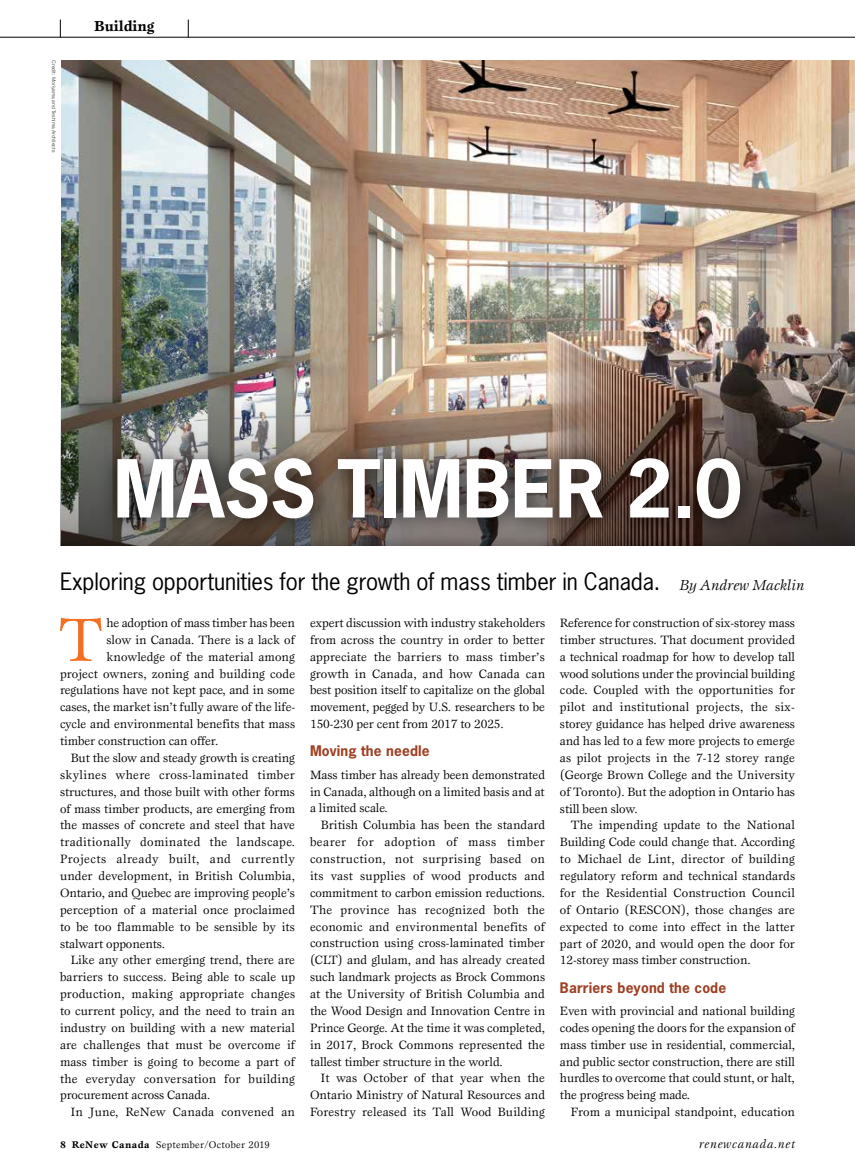
<style>
.page{position:relative;width:855px;height:1170px;background:#fff}
.page>*{position:absolute;margin:0;border:0;box-sizing:border-box;transform-origin:0 0}
.t1{font:700 75px "News Gothic";letter-spacing:-.005em;color:#fff}
.t2{font:63.12px "Esprit";color:#f36f21}
.t3{font:22.5px "News Gothic";letter-spacing:-.005em;color:#000}
.t4{font:700 15px "Esprit";letter-spacing:-.005em;color:#000}
.t5{font:700 13.75px "News Gothic";letter-spacing:.01em;color:#9e4022}
.t6{font:12.5px/16.9px "Esprit";color:#000;text-align:justify}
.t7{font:12.5px "Esprit";letter-spacing:.03em;color:#000}
.t8{font:12.5px "Esprit";letter-spacing:.025em;color:#000}
.t9{font:12.5px "Esprit";letter-spacing:.035em;color:#000}
.t10{font:12.5px "Esprit";letter-spacing:.02em;color:#000}
.t11{font:italic 12.5px "Esprit";letter-spacing:.05em;color:#000}
.t12{font:10px "Esprit";letter-spacing:.03em;color:#000}
.t13{font:5px "Helvetica Neue";color:#58595b}
.s1{font-family:"Esprit";font-style:italic;font-size:15px}
.s2{font-weight:700}
</style>
<div class="page">
<img style="left:62px;top:60px;width:793px;height:334px">
<img style="left:60px;top:394px;width:795px;height:151px">
<hr style="left:0;top:37px;width:855px;height:1px;background:#000">
<svg style="left:188px;top:20px;width:1px;height:17px"></svg>
<svg style="left:60px;top:20px;width:1px;height:17px"></svg>
<div style="left:101px;top:442px;width:659px;height:97px;background:#000;opacity:.75"></div>
<p class="t13" style="left:57px;top:60px;width:93px;rotate:90deg">Credit: Moriyama and Teshima Architects</p>
<p class="t4" style="left:94px;top:16px;width:62px">Building</p>
<h1 class="t1" style="left:113px;top:440px;width:630px">MASS TIMBER 2.0</h1>
<h3 class="t3" style="left:60px;top:567px;width:746px">Exploring opportunities for the growth of mass timber in Canada. <span class="s1">By Andrew Macklin</span></h3>
<h2 class="t2" style="left:59px;top:601px;width:46px">T</h2>
<p class="t6" style="left:107px;top:614px;width:190px">he adoption of mass timber has been</p>
<p class="t6" style="left:107px;top:631px;width:190px">slow in Canada. There is a lack of</p>
<p class="t6" style="left:107px;top:648px;width:190px">knowledge of the material among</p>
<p class="t6" style="left:60px;top:665px;width:237px">project owners, zoning and building code</p>
<p class="t6" style="left:60px;top:682px;width:237px">regulations have not kept pace, and in some</p>
<p class="t6" style="left:60px;top:699px;width:237px">cases, the market isn’t fully aware of the life-</p>
<p class="t6" style="left:60px;top:715px;width:237px">cycle and environmental benefits that mass</p>
<p class="t6" style="left:60px;top:732px;width:160px">timber construction can offer.</p>
<p class="t6" style="left:71px;top:749px;width:226px">But the slow and steady growth is creating</p>
<p class="t7" style="left:60px;top:767px;width:237px">skylines where cross-laminated timber</p>
<p class="t6" style="left:60px;top:783px;width:237px">structures, and those built with other forms</p>
<p class="t6" style="left:60px;top:800px;width:237px">of mass timber products, are emerging from</p>
<p class="t6" style="left:60px;top:817px;width:237px">the masses of concrete and steel that have</p>
<p class="t7" style="left:60px;top:835px;width:237px">traditionally dominated the landscape.</p>
<p class="t9" style="left:60px;top:851px;width:236px">Projects already built, and currently</p>
<p class="t6" style="left:60px;top:867px;width:236px">under development, in British Columbia,</p>
<p class="t6" style="left:60px;top:884px;width:237px">Ontario, and Quebec are improving people’s</p>
<p class="t6" style="left:60px;top:901px;width:237px">perception of a material once proclaimed</p>
<p class="t6" style="left:60px;top:918px;width:236px">to be too flammable to be sensible by its</p>
<p class="t6" style="left:60px;top:935px;width:107px">stalwart opponents.</p>
<p class="t6" style="left:71px;top:952px;width:226px">Like any other emerging trend, there are</p>
<p class="t6" style="left:60px;top:969px;width:237px">barriers to success. Being able to scale up</p>
<p class="t6" style="left:60px;top:985px;width:237px">production, making appropriate changes</p>
<p class="t6" style="left:60px;top:1002px;width:236px">to current policy, and the need to train an</p>
<p class="t6" style="left:60px;top:1019px;width:236px">industry on building with a new material</p>
<p class="t6" style="left:60px;top:1036px;width:237px">are challenges that must be overcome if</p>
<p class="t6" style="left:60px;top:1053px;width:237px">mass timber is going to become a part of</p>
<p class="t8" style="left:60px;top:1071px;width:237px">the everyday conversation for building</p>
<p class="t6" style="left:60px;top:1087px;width:152px">procurement across Canada.</p>
<p class="t10" style="left:71px;top:1105px;width:226px">In June, ReNew Canada convened an</p>
<p class="t6" style="left:310px;top:614px;width:237px">expert discussion with industry stakeholders from across the country in order to better appreciate the barriers to mass timber’s growth in Canada, and how Canada can best position itself to capitalize on the global movement, pegged by U.S. researchers to be 150-230 per cent from 2017 to 2025.</p>
<p class="t5" style="left:310px;top:742px;width:121px">Moving the needle</p>
<p class="t6" style="left:310px;top:766px;width:237px">Mass timber has already been demonstrated in Canada, although on a limited basis and at a limited scale.</p>
<p class="t6" style="left:310px;top:816px;width:237px;text-indent:11px">British Columbia has been the standard bearer for adoption of mass timber construction, not surprising based on its vast supplies of wood products and commitment to carbon emission reductions.<br>The province has recognized both the economic and environmental benefits of construction using cross-laminated timber (CLT) and glulam, and has already created such landmark projects as Brock Commons at the University of British Columbia and the Wood Design and Innovation Centre in Prince George. At the time it was completed, in 2017, Brock Commons represented the tallest timber structure in the world.</p>
<p class="t6" style="left:310px;top:1070px;width:237px;text-indent:11px">It was October of that year when the Ontario Ministry of Natural Resources and Forestry released its Tall Wood Building</p>
<p class="t6" style="left:560px;top:614px;width:237px">Reference for construction of six-storey mass timber structures. That document provided a technical roadmap for how to develop tall wood solutions under the provincial building code. Coupled with the opportunities for pilot and institutional projects, the six&shy;storey guidance has helped drive awareness and has led to a few more projects to emerge as pilot projects in the 7-12 storey range (George Brown College and the University of Toronto). But the adoption in Ontario has still been slow.</p>
<p class="t6" style="left:560px;top:817px;width:237px;text-indent:11px">The impending update to the National Building Code could change that. According to Michael de Lint, director of building regulatory reform and technical standards for the Residential Construction Council of Ontario (RESCON), those changes are expected to come into effect in the latter part of 2020, and would open the door for 12-storey mass timber construction.</p>
<p class="t5" style="left:560px;top:978px;width:168px">Barriers beyond the code</p>
<p class="t6" style="left:560px;top:1002px;width:237px">Even with provincial and national building codes opening the doors for the expansion of mass timber use in residential, commercial, and public sector construction, there are still hurdles to overcome that could stunt, or halt, the progress being made.</p>
<p class="t6" style="left:571px;top:1103px;width:226px">From a municipal standpoint, education</p>
<p class="t12" style="left:60px;top:1138px;width:211px"><span class="s2">8 ReNew Canada</span> September/October 2019</p>
<p class="t11" style="left:699px;top:1136px;width:98px">renewcanada.net</p>
</div>
